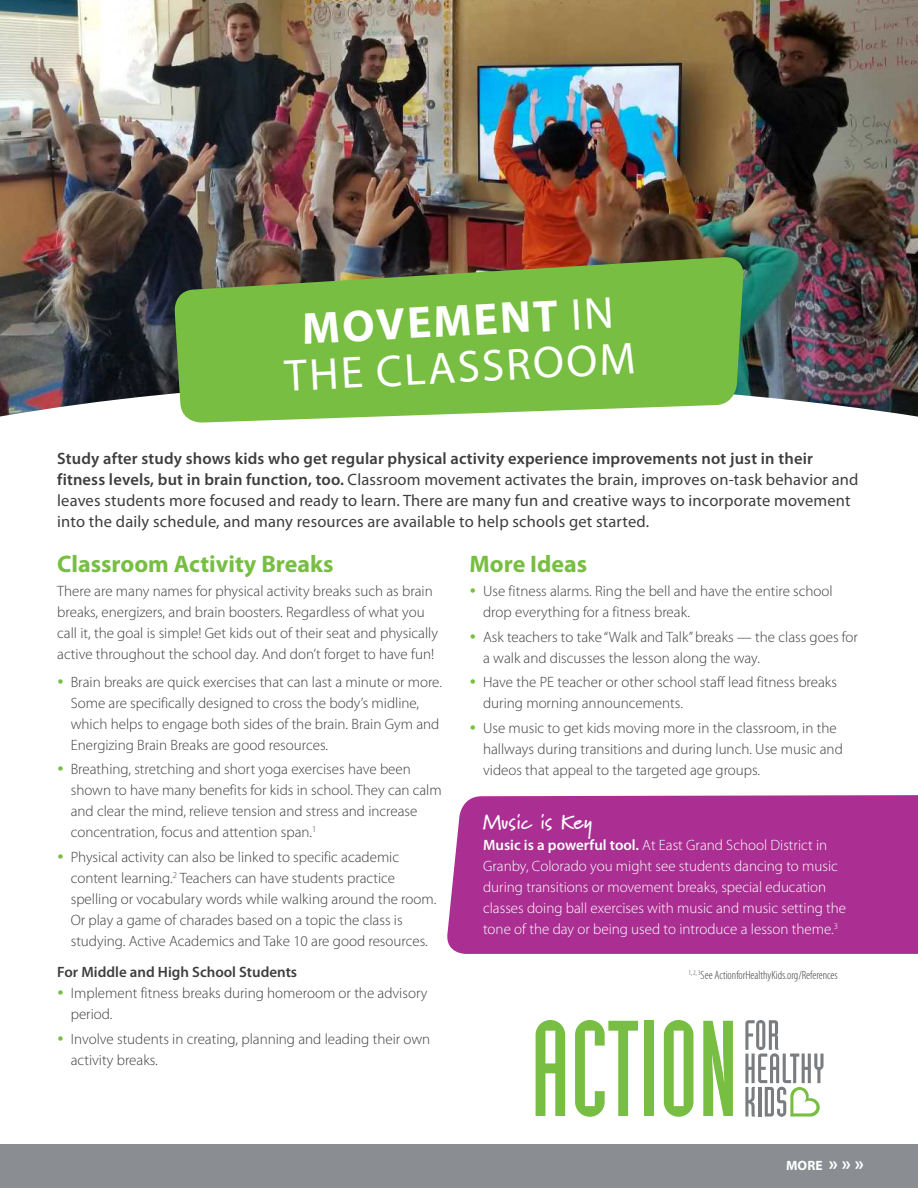
<style>
.page{position:relative;width:918px;height:1188px;background:#fff}
.page>*{position:absolute;margin:0;border:0;box-sizing:border-box;transform-origin:0 0}
.t1{font:45px/46.5px "Myriad Pro";color:#fff;text-align:center}
.Header1{font:700 24px "Myriad Pro";color:#77be42}
.Body_Copy{font:700 21px "Marydale";color:#fff}
.Intro_Para{font:16.5px/21px "Myriad Pro";letter-spacing:.01em;color:#3e3e3f}
.Body_Copy-2{font:300 15px/21px "Myriad Pro";color:#3e3e3f}
.Body_Copy-3{font:300 15px/21px "Myriad Pro";color:#fff}
.Body_Copy-4{font:600 15px "Myriad Pro";color:#3e3e3f}
.t2{font:700 13.5px "Myriad Pro";color:#fff}
.Reference{font:300 condensed 12px "Myriad Pro";color:#3e3e3f}
.s1{font-weight:700}
.s2{font-weight:600}
.s3{color:#77be42}
.s4{font-size:19.5px}
</style>
<div class="page">
<div style="left:0;top:1145px;width:918px;height:43px;background:#8a8e93"></div>
<img style="left:0;top:0;width:918px;height:417px">
<svg style="left:173px;top:256px;width:571px;height:167px;fill:#77be42"></svg>
<svg style="left:536px;top:1020px;width:29px;height:96px"></svg>
<svg style="left:575px;top:1020px;width:63px;height:97px"></svg>
<div style="left:644px;top:1021px;width:10px;height:95px;background:#77be42"></div>
<svg style="left:664px;top:1020px;width:29px;height:97px"></svg>
<svg style="left:703px;top:1021px;width:30px;height:95px"></svg>
<svg style="left:745px;top:1020px;width:79px;height:97px"></svg>
<div style="left:447px;top:795px;width:471px;height:159px;background:#ab2e92"></div>
<p class="t1" style="left:281px;top:306px;width:353px;rotate:-3deg"><span class="s1">MOVEMENT</span> IN<br>THE CLASSROOM</p>
<p class="Intro_Para" style="left:57px;top:447px;width:803px"><span class="s2">Study after study shows kids who get regular physical activity experience improvements not just in their fitness levels, but in brain function, too.</span> Classroom movement activates the brain, improves on-task behavior and leaves students more focused and ready to learn. There are many fun and creative ways to incorporate movement into the daily schedule, and many resources are available to help schools get started.</p>
<p class="Header1" style="left:470px;top:548px;width:119px">More Ideas</p>
<p class="Body_Copy-2" style="left:483px;top:581px;width:351px;text-indent:-14px"><span class="s3">•</span> Use fitness alarms. Ring the bell and have the entire school drop everything for a fitness break.</p>
<p class="Body_Copy-2" style="left:483px;top:626px;width:376px;text-indent:-14px"><span class="s3">•</span> Ask teachers to take “Walk and Talk” breaks — the class goes for a walk and discusses the lesson along the way.</p>
<p class="Body_Copy-2" style="left:483px;top:672px;width:355px;text-indent:-14px"><span class="s3">•</span> Have the PE teacher or other school staff lead fitness breaks during morning announcements.</p>
<p class="Body_Copy-2" style="left:483px;top:717px;width:361px;text-indent:-14px"><span class="s3">•</span> Use music to get kids moving more in the classroom, in the hallways during transitions and during lunch. Use music and videos that appeal to the targeted age groups.</p>
<p class="Body_Copy" style="left:483px;top:810px;width:110px">Music is Key</p>
<p class="Body_Copy-3" style="left:483px;top:835px;width:365px"><span class="s2">Music is a powerful tool.</span> At East Grand School District in Granby, Colorado you might see students dancing to music during transitions or movement breaks, special education classes doing ball exercises with music and music setting the tone of the day or being used to introduce a lesson theme.<sup>3</sup></p>
<p class="Reference" style="left:689px;top:968px;width:151px"><sup>1,</sup> <sup>2,</sup> <sup>3</sup>See ActionforHealthyKids.org/References</p>
<p class="Header1" style="left:57px;top:548px;width:278px">Classroom Activity Breaks</p>
<p class="Body_Copy-2" style="left:57px;top:581px;width:382px">There are many names for physical activity breaks such as brain breaks, energizers, and brain boosters. Regardless of what you call it, the goal is simple! Get kids out of their seat and physically active throughout the school day. And don’t forget to have fun!</p>
<p class="Body_Copy-2" style="left:71px;top:672px;width:373px;text-indent:-14px"><span class="s3">•</span> Brain breaks are quick exercises that can last a minute or more.<br>Some are specifically designed to cross the body’s midline, which helps to engage both sides of the brain. Brain Gym and Energizing Brain Breaks are good resources.</p>
<p class="Body_Copy-2" style="left:71px;top:759px;width:373px;text-indent:-14px"><span class="s3">•</span> Breathing, stretching and short yoga exercises have been shown to have many benefits for kids in school. They can calm and clear the mind, relieve tension and stress and increase concentration, focus and attention span.<sup>1</sup></p>
<p class="Body_Copy-2" style="left:71px;top:847px;width:367px;text-indent:-14px"><span class="s3">•</span> Physical activity can also be linked to specific academic content learning.<sup>2</sup> Teachers can have students practice spelling or vocabulary words while walking around the room.<br>Or play a game of charades based on a topic the class is studying. Active Academics and Take 10 are good resources.</p>
<p class="Body_Copy-4" style="left:57px;top:963px;width:242px">For Middle and High School Students</p>
<p class="Body_Copy-2" style="left:71px;top:983px;width:358px;text-indent:-14px"><span class="s3">•</span> Implement fitness breaks during homeroom or the advisory period.</p>
<p class="Body_Copy-2" style="left:71px;top:1028px;width:361px;text-indent:-14px"><span class="s3">•</span> Involve students in creating, planning and leading their own activity breaks.</p>
<p class="t2" style="left:786px;top:1156px;width:79px">MORE <span class="s4">» » »</span></p>
</div>
